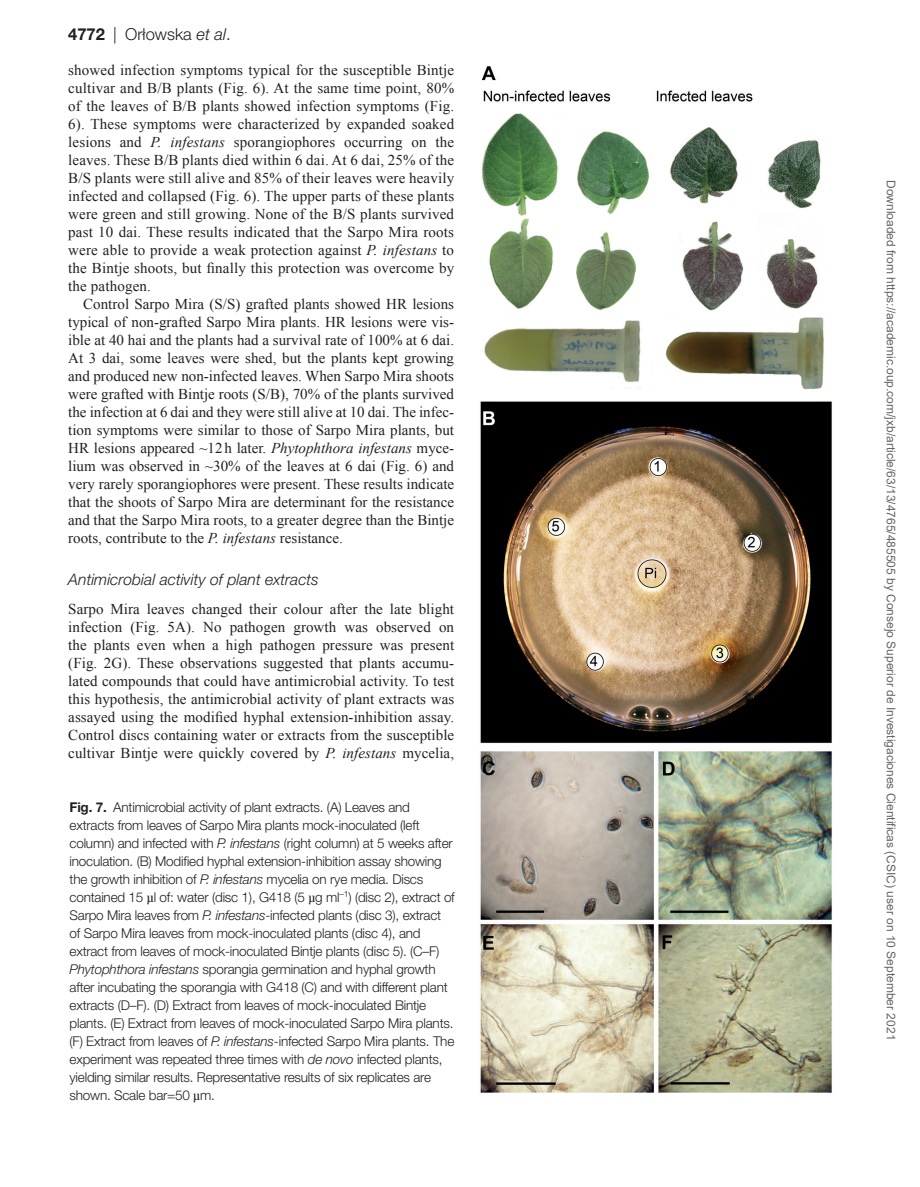
<style>
.page{position:relative;width:920px;height:1187px;background:#fff}
.page>*{position:absolute;margin:0;border:0;box-sizing:border-box;transform-origin:0 0}
.t1{font:300 16.5px "Helvetica Neue LT Std";color:#231f20}
.t2{font:italic 300 15.75px "Helvetica Neue LT Std";color:#231f20}
.t3{font:15px/18px "Times New Roman";color:#231f20;text-align:justify}
.t4{font:300 13.5px/18px "Helvetica Neue LT Std";letter-spacing:-.015em;color:#231f20}
.t5{font:12px "Arial";color:#666}
.s1{font-weight:700}
.s2{font-style:italic}
.s3{font-family:"Gandhari Unicode";font-weight:400}
</style>
<div class="page">
<img style="left:480px;top:66px;width:352px;height:1026px">
<p class="t1" style="left:68px;top:24px;width:164px"><span class="s1">4772</span> | Orłowska <span class="s2">et al</span>.</p>
<p class="t3" style="left:68px;top:61px;width:387px">showed infection symptoms typical for the susceptible Bintje</p>
<p class="t3" style="left:68px;top:79px;width:387px">cultivar and B/B plants (Fig. 6). At the same time point, 80%</p>
<p class="t3" style="left:68px;top:97px;width:387px">of the leaves of B/B plants showed infection symptoms (Fig.</p>
<p class="t3" style="left:68px;top:115px;width:387px">6). These symptoms were characterized by expanded soaked</p>
<p class="t3" style="left:68px;top:133px;width:387px">lesions and <span class="s2">P. infestans</span> sporangiophores occurring on the</p>
<p class="t3" style="left:68px;top:151px;width:387px">leaves. These B/B plants died within 6 dai. At 6 dai, 25% of the</p>
<p class="t3" style="left:68px;top:169px;width:387px">B/S plants were still alive and 85% of their leaves were heavily</p>
<p class="t3" style="left:68px;top:187px;width:387px">infected and collapsed (Fig. 6). The upper parts of these plants</p>
<p class="t3" style="left:68px;top:205px;width:387px">were green and still growing. None of the B/S plants survived</p>
<p class="t3" style="left:68px;top:223px;width:387px">past 10 dai. These results indicated that the Sarpo Mira roots</p>
<p class="t3" style="left:68px;top:241px;width:387px">were able to provide a weak protection against <span class="s2">P. infestans</span> to</p>
<p class="t3" style="left:68px;top:259px;width:387px">the Bintje shoots, but finally this protection was overcome by</p>
<p class="t3" style="left:68px;top:277px;width:84px">the pathogen.</p>
<p class="t3" style="left:83px;top:295px;width:372px">Control Sarpo Mira (S/S) grafted plants showed HR lesions</p>
<p class="t3" style="left:68px;top:313px;width:387px">typical of non-grafted Sarpo Mira plants. HR lesions were vis-</p>
<p class="t3" style="left:68px;top:331px;width:387px">ible at 40 hai and the plants had a survival rate of 100% at 6 dai.</p>
<p class="t3" style="left:68px;top:349px;width:387px">At 3 dai, some leaves were shed, but the plants kept growing</p>
<p class="t3" style="left:68px;top:367px;width:387px">and produced new non-infected leaves. When Sarpo Mira shoots</p>
<p class="t3" style="left:68px;top:385px;width:387px">were grafted with Bintje roots (S/B), 70% of the plants survived</p>
<p class="t3" style="left:68px;top:403px;width:387px">the infection at 6 dai and they were still alive at 10 dai. The infec-</p>
<p class="t3" style="left:68px;top:421px;width:387px">tion symptoms were similar to those of Sarpo Mira plants, but</p>
<p class="t3" style="left:68px;top:439px;width:387px">HR lesions appeared ~12 h later. <span class="s2">Phytophthora infestans</span> myce-</p>
<p class="t3" style="left:68px;top:457px;width:387px">lium was observed in ~30% of the leaves at 6 dai (Fig. 6) and</p>
<p class="t3" style="left:68px;top:475px;width:387px">very rarely sporangiophores were present. These results indicate</p>
<p class="t3" style="left:68px;top:493px;width:387px">that the shoots of Sarpo Mira are determinant for the resistance</p>
<p class="t3" style="left:68px;top:511px;width:387px">and that the Sarpo Mira roots, to a greater degree than the Bintje</p>
<p class="t3" style="left:68px;top:529px;width:276px">roots, contribute to the <span class="s2">P. infestans</span> resistance.</p>
<p class="t2" style="left:68px;top:570px;width:252px">Antimicrobial activity of plant extracts</p>
<p class="t3" style="left:68px;top:599px;width:387px">Sarpo Mira leaves changed their colour after the late blight infection (Fig. 5A). No pathogen growth was observed on the plants even when a high pathogen pressure was present (Fig. 2G). These observations suggested that plants accumu&shy;lated compounds that could have antimicrobial activity. To test this hypothesis, the antimicrobial activity of plant extracts was assayed using the modified hyphal extension-inhibition assay.<br>Control discs containing water or extracts from the susceptible cultivar Bintje were quickly covered by <span class="s2">P. infestans</span> mycelia,</p>
<p class="t4" style="left:69px;top:798px;width:386px"><span class="s1">Fig. 7.</span> Antimicrobial activity of plant extracts. (A) Leaves and extracts from leaves of Sarpo Mira plants mock-inoculated (left column) and infected with <span class="s2">P. infestans</span> (right column) at 5 weeks after inoculation. (B) Modified hyphal extension-inhibition assay showing the growth inhibition of <span class="s2">P. infestans</span> mycelia on rye media. Discs contained 15 <span class="s3">µ</span>l of: water (disc 1), G418 (5 <span class="s3">µ</span>g ml<sup>–1</sup>) (disc 2), extract of Sarpo Mira leaves from <span class="s2">P. infestans</span>-infected plants (disc 3), extract of Sarpo Mira leaves from mock-inoculated plants (disc 4), and extract from leaves of mock-inoculated Bintje plants (disc 5). (C–F)<br><span class="s2">Phytophthora infestans</span> sporangia germination and hyphal growth after incubating the sporangia with G418 (C) and with different plant extracts (D–F). (D) Extract from leaves of mock-inoculated Bintje plants. (E) Extract from leaves of mock-inoculated Sarpo Mira plants. (F) Extract from leaves of <span class="s2">P. infestans</span>-infected Sarpo Mira plants. The experiment was repeated three times with <span class="s2">de novo</span> infected plants, yielding similar results. Representative results of six replicates are shown. Scale bar=50 <span class="s3">µ</span>m.</p>
<p class="t5" style="left:895px;top:180px;width:861px;rotate:90deg">Downloaded from https://academic.oup.com/jxb/article/63/13/4765/485505 by Consejo Superior de Investigaciones Cientificas (CSIC) user on 10 September 2021</p>
</div>
